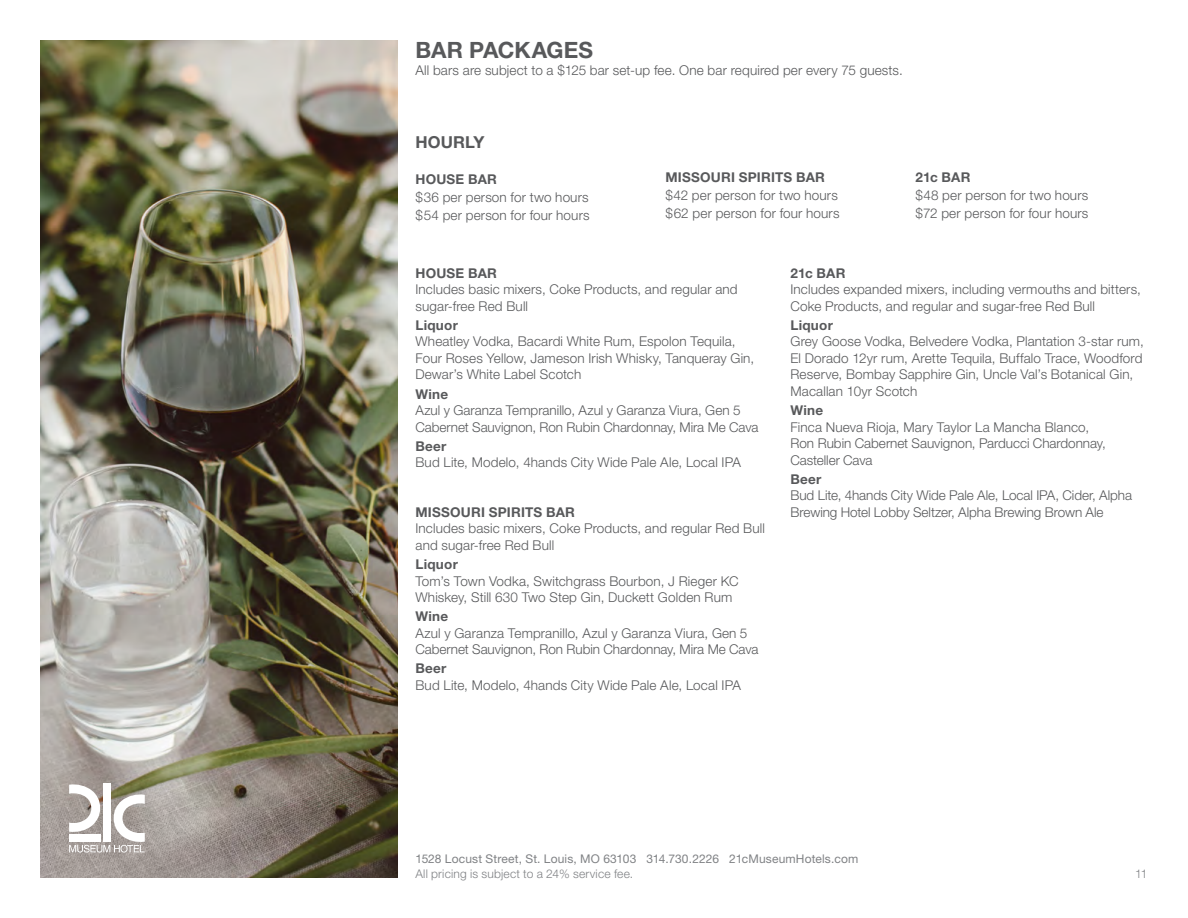
<style>
.page{position:relative;width:1188px;height:918px;background:#fff}
.page>*{position:absolute;margin:0;border:0;box-sizing:border-box;transform-origin:0 0}
.t1{font:700 22.5px "Helvetica Neue";color:#58595b}
.t2{font:700 16.5px "Helvetica Neue";letter-spacing:.005em;color:#58595b}
.t3{font:300 13.5px/16.5px "Helvetica Neue";letter-spacing:.01em;color:#58595b}
.t4{font:700 13.5px "Helvetica Neue";letter-spacing:.015em;color:#58595b}
.t5{font:12px "Helvetica Neue";letter-spacing:.015em;color:#808285}
.t6{font:300 12px "Helvetica Neue";letter-spacing:.015em;color:#808285}
</style>
<div class="page">
<img style="left:41px;top:40px;width:357px;height:838px">
<svg style="left:69px;top:784px;width:76px;height:69px"></svg>
<div style="left:69px;top:834px;width:31px;height:8px;background:#fff"></div>
<h1 class="t1" style="left:416px;top:36px;width:179px">BAR PACKAGES</h1>
<p class="t3" style="left:416px;top:61px;width:489px">All bars are subject to a $125 bar set-up fee. One bar required per every 75 guests.</p>
<p class="t2" style="left:416px;top:132px;width:70px">HOURLY</p>
<p class="t4" style="left:416px;top:171px;width:83px">HOUSE BAR</p>
<p class="t3" style="left:416px;top:188px;width:176px;line-height:18px">$36 per person for two hours $54 per person for four hours</p>
<p class="t4" style="left:666px;top:168px;width:161px">MISSOURI SPIRITS BAR</p>
<p class="t3" style="left:666px;top:185px;width:176px;line-height:18px">$42 per person for two hours $62 per person for four hours</p>
<p class="t4" style="left:916px;top:168px;width:56px">21c BAR</p>
<p class="t3" style="left:916px;top:185px;width:174px;line-height:18px">$48 per person for two hours $72 per person for four hours</p>
<p class="t4" style="left:416px;top:265px;width:83px">HOUSE BAR</p>
<p class="t3" style="left:416px;top:281px;width:324px">Includes basic mixers, Coke Products, and regular and sugar-free Red Bull</p>
<p class="t4" style="left:416px;top:317px;width:44px">Liquor</p>
<p class="t3" style="left:416px;top:333px;width:340px">Wheatley Vodka, Bacardi White Rum, Espolon Tequila,<br>Four Roses Yellow, Jameson Irish Whisky, Tanqueray Gin,<br>Dewar’s White Label Scotch</p>
<p class="t4" style="left:416px;top:386px;width:34px">Wine</p>
<p class="t3" style="left:416px;top:402px;width:344px">Azul y Garanza Tempranillo, Azul y Garanza Viura, Gen 5<br>Cabernet Sauvignon, Ron Rubin Chardonnay, Mira Me Cava</p>
<p class="t4" style="left:416px;top:438px;width:33px">Beer</p>
<p class="t3" style="left:416px;top:454px;width:327px">Bud Lite, Modelo, 4hands City Wide Pale Ale, Local IPA</p>
<p class="t4" style="left:416px;top:504px;width:161px">MISSOURI SPIRITS BAR</p>
<p class="t3" style="left:416px;top:520px;width:351px">Includes basic mixers, Coke Products, and regular Red Bull and sugar-free Red Bull</p>
<p class="t4" style="left:416px;top:556px;width:44px">Liquor</p>
<p class="t3" style="left:416px;top:572px;width:325px">Tom’s Town Vodka, Switchgrass Bourbon, J Rieger KC<br>Whiskey, Still 630 Two Step Gin, Duckett Golden Rum</p>
<p class="t4" style="left:416px;top:608px;width:34px">Wine</p>
<p class="t3" style="left:416px;top:624px;width:344px">Azul y Garanza Tempranillo, Azul y Garanza Viura, Gen 5<br>Cabernet Sauvignon, Ron Rubin Chardonnay, Mira Me Cava</p>
<p class="t4" style="left:416px;top:660px;width:33px">Beer</p>
<p class="t3" style="left:416px;top:677px;width:327px">Bud Lite, Modelo, 4hands City Wide Pale Ale, Local IPA</p>
<p class="t4" style="left:791px;top:265px;width:56px">21c BAR</p>
<p class="t3" style="left:791px;top:281px;width:352px">Includes expanded mixers, including vermouths and bitters,<br>Coke Products, and regular and sugar-free Red Bull</p>
<p class="t4" style="left:791px;top:317px;width:44px">Liquor</p>
<p class="t3" style="left:791px;top:333px;width:355px">Grey Goose Vodka, Belvedere Vodka, Plantation 3-star rum, El Dorado 12yr rum, Arette Tequila, Buffalo Trace, Woodford Reserve, Bombay Sapphire Gin, Uncle Val’s Botanical Gin, Macallan 10yr Scotch</p>
<p class="t4" style="left:791px;top:402px;width:34px">Wine</p>
<p class="t3" style="left:791px;top:418px;width:317px">Finca Nueva Rioja, Mary Taylor La Mancha Blanco,<br>Ron Rubin Cabernet Sauvignon, Parducci Chardonnay,<br>Casteller Cava</p>
<p class="t4" style="left:791px;top:471px;width:33px">Beer</p>
<p class="t3" style="left:791px;top:487px;width:343px">Bud Lite, 4hands City Wide Pale Ale, Local IPA, Cider, Alpha<br>Brewing Hotel Lobby Seltzer, Alpha Brewing Brown Ale</p>
<p class="t5" style="left:416px;top:852px;width:444px">1528 Locust Street, St. Louis, MO 63103 314.730.2226 21cMuseumHotels.com</p>
<p class="t6" style="left:416px;top:866px;width:219px">All pricing is subject to a 24% service fee.</p>
<p class="t6" style="left:1135px;top:866px;width:14px">11</p>
</div>
